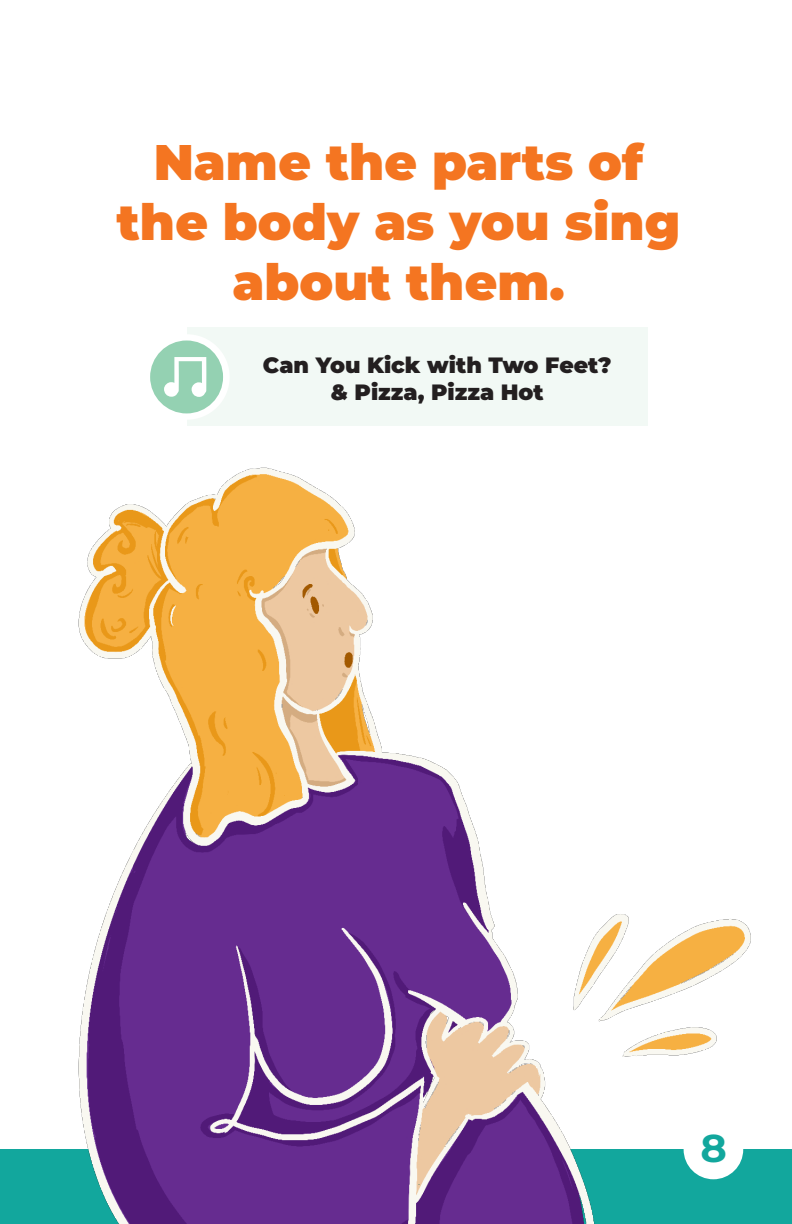
<style>
.page{position:relative;width:792px;height:1224px;background:#fff}
.page>*{position:absolute;margin:0;border:0;box-sizing:border-box;transform-origin:0 0}
.t1{font:900 50px/60px "Montserrat";color:#f47521;text-align:center}
.t2{font:700 38.8px "Montserrat";color:#12a79d}
.t3{font:900 22.1px "Montserrat";color:#231f20}
</style>
<div class="page">
<div style="left:0;top:1149px;width:792px;height:75px;background:#12a79d"></div>
<img style="left:78px;top:467px;width:673px;height:757px">
<div style="left:187px;top:328px;width:461px;height:98px;background:#f2f9f5"></div>
<div style="left:144px;top:334px;width:86px;height:86px;background:#fff;border-radius:50%"></div>
<svg style="left:150px;top:341px;width:73px;height:72px"></svg>
<div style="left:684px;top:1120px;width:59px;height:59px;background:#fff;border-radius:50%"></div>
<p class="t1" style="left:117px;top:129px;width:565px">Name the parts of the body as you sing about them.</p>
<p class="t3" style="left:263px;top:349px;width:350px">Can You Kick with Two Feet?</p>
<p class="t3" style="left:331px;top:375px;width:215px">&amp; Pizza, Pizza Hot</p>
<p class="t2" style="left:700px;top:1120px;width:29px">8</p>
</div>
